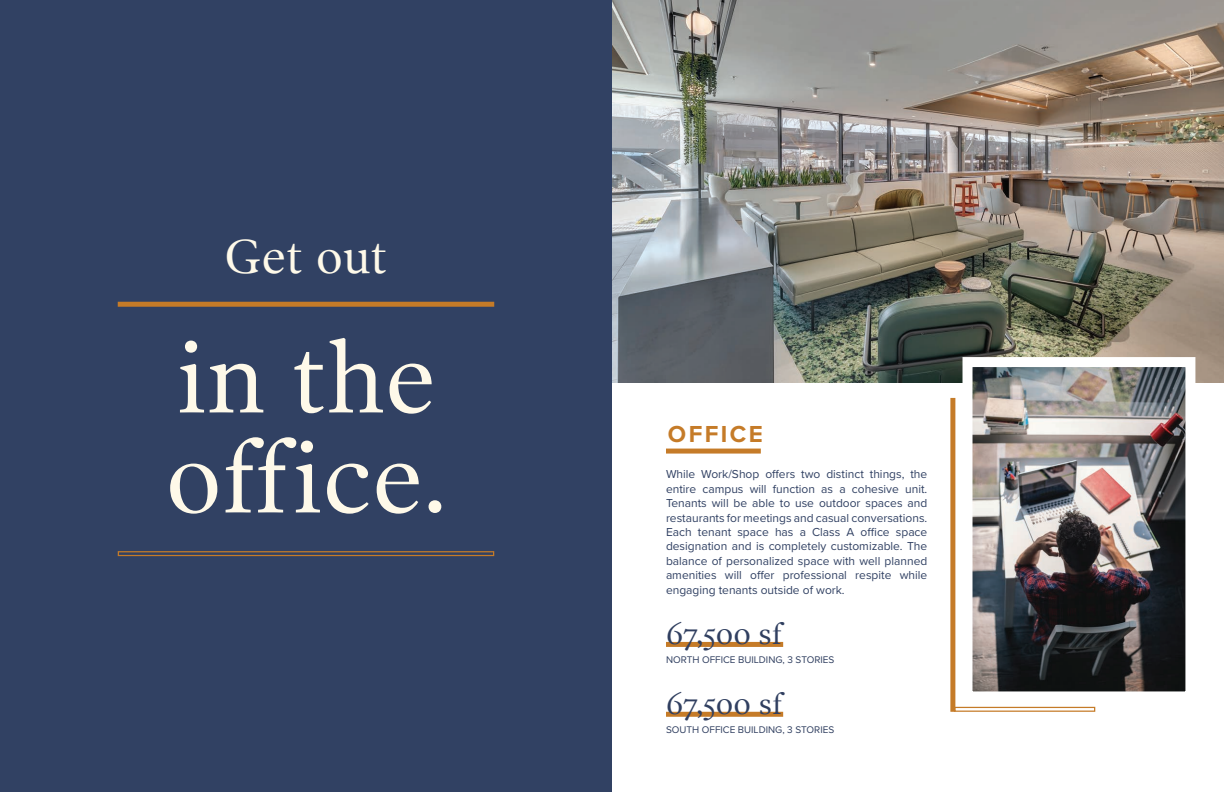
<style>
.page{position:relative;width:1224px;height:792px;background:#fff}
.page>*{position:absolute;margin:0;border:0;box-sizing:border-box;transform-origin:0 0}
.t1{font:100px/100px "Poynter Text Roman One";color:#fef9e9}
.t2{font:48px "Poynter Text Roman One";color:#fef9e9}
.t3{font:30px "Poynter Text Roman One";color:#303f60}
.t4{font:700 24px "Proxima Nova";letter-spacing:.1em;color:#c57b28}
.t5{font:12px/14.4px "Proxima Nova";color:#314163;text-align:justify}
.t6{font:10px "Proxima Nova";color:#303f60}
</style>
<div class="page">
<div style="left:0;top:0;width:612px;height:792px;background:#314163"></div>
<div style="left:118px;top:302px;width:376px;height:5px;background:#c57b28"></div>
<div style="left:118px;top:551px;width:376px;height:5px;border:1px solid #c57b28"></div>
<img style="left:612px;top:0;width:612px;height:383px">
<div style="left:666px;top:642px;width:117px;height:5px;background:#c57b28"></div>
<div style="left:666px;top:712px;width:117px;height:5px;background:#c57b28"></div>
<div style="left:666px;top:449px;width:95px;height:5px;background:#c57b28"></div>
<div style="left:950px;top:398px;width:5px;height:314px;background:#c57b28"></div>
<img style="left:974px;top:368px;width:210px;height:322px">
<div style="left:963px;top:357px;width:232px;height:344px;border:10px solid #fff"></div>
<div style="left:954px;top:707px;width:141px;height:5px;border:1px solid #c57b28"></div>
<h2 class="t2" style="left:224px;top:227px;width:165px">Get out</h2>
<h1 class="t1" style="left:165px;top:325px;width:283px">in the office.</h1>
<h3 class="t4" style="left:668px;top:416px;width:96px">OFFICE</h3>
<p class="t5" style="left:666px;top:467px;width:263px">While Work/Shop offers two distinct things, the entire campus will function as a cohesive unit.<br>Tenants will be able to use outdoor spaces and restaurants for meetings and casual conversations.<br>Each tenant space has a Class A office space designation and is completely customizable. The balance of personalized space with well planned amenities will offer professional respite while engaging tenants outside of work.</p>
<h3 class="t3" style="left:666px;top:616px;width:118px">67,500 sf</h3>
<p class="t6" style="left:666px;top:652px;width:170px">NORTH OFFICE BUILDING, 3 STORIES</p>
<h3 class="t3" style="left:666px;top:685px;width:118px">67,500 sf</h3>
<p class="t6" style="left:666px;top:722px;width:170px">SOUTH OFFICE BUILDING, 3 STORIES</p>
</div>
